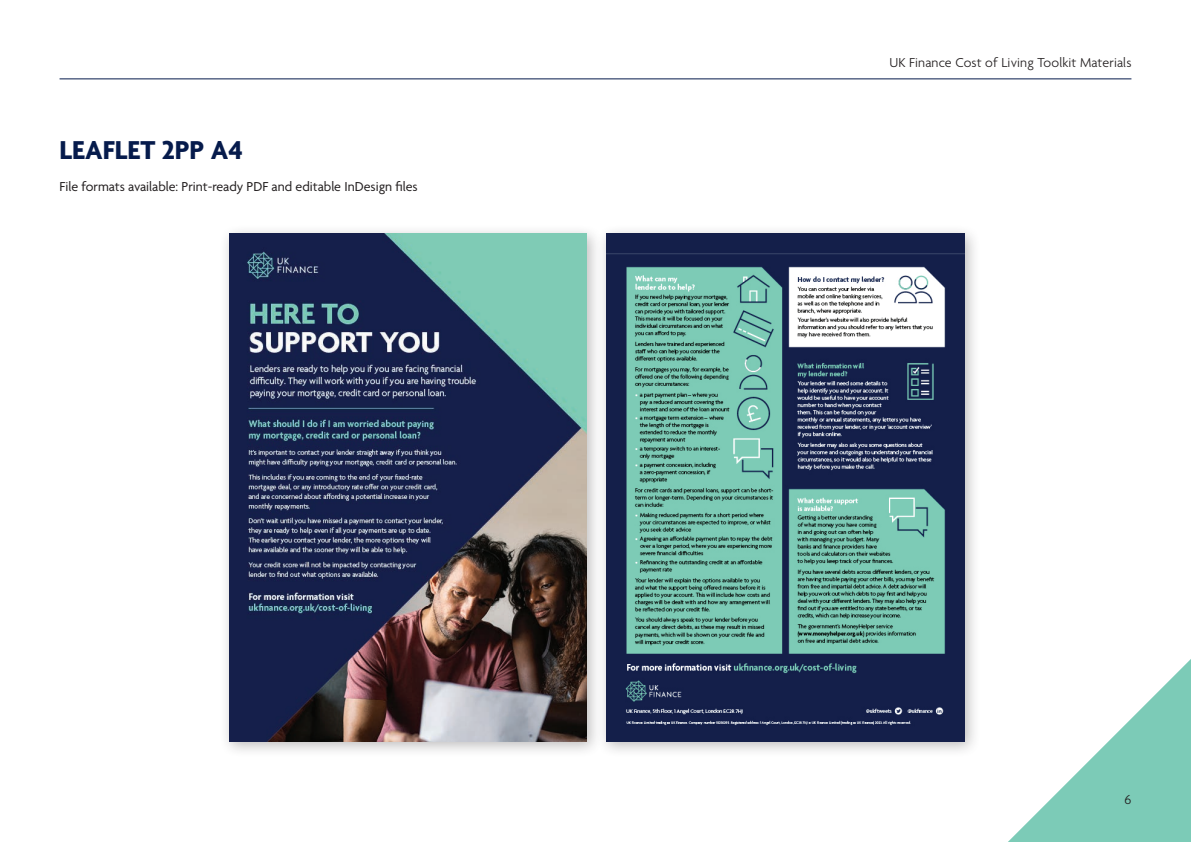
<style>
.page{position:relative;width:1191px;height:842px;background:#fff}
.page>*{position:absolute;margin:0;border:0;box-sizing:border-box;transform-origin:0 0}
.t1{font:700 28px "Agenda";color:#061b4c}
.t2{font:14px "Agenda";color:#231f20}
.t3{font:300 14px "Agenda";letter-spacing:.01em;color:#231f20}
</style>
<div class="page">
<svg style="left:1008px;top:659px;width:183px;height:183px"></svg>
<hr style="left:60px;top:79px;width:1071px;height:1px;background:#061b4c">
<div style="left:219px;top:224px;width:384px;height:533px;background:#231f20;opacity:.3"></div>
<img style="left:229px;top:234px;width:358px;height:507px">
<div style="left:596px;top:224px;width:384px;height:533px;background:#231f20;opacity:.3"></div>
<img style="left:606px;top:234px;width:358px;height:507px">
<h1 class="t1" style="left:60px;top:135px;width:185px">LEAFLET 2PP A4</h1>
<p class="t2" style="left:60px;top:179px;width:359px">File formats available: Print-ready PDF and editable InDesign files</p>
<p class="t3" style="left:889px;top:55px;width:243px">UK Finance Cost of Living Toolkit Materials</p>
<p class="t3" style="left:1124px;top:792px;width:8px">6</p>
</div>
